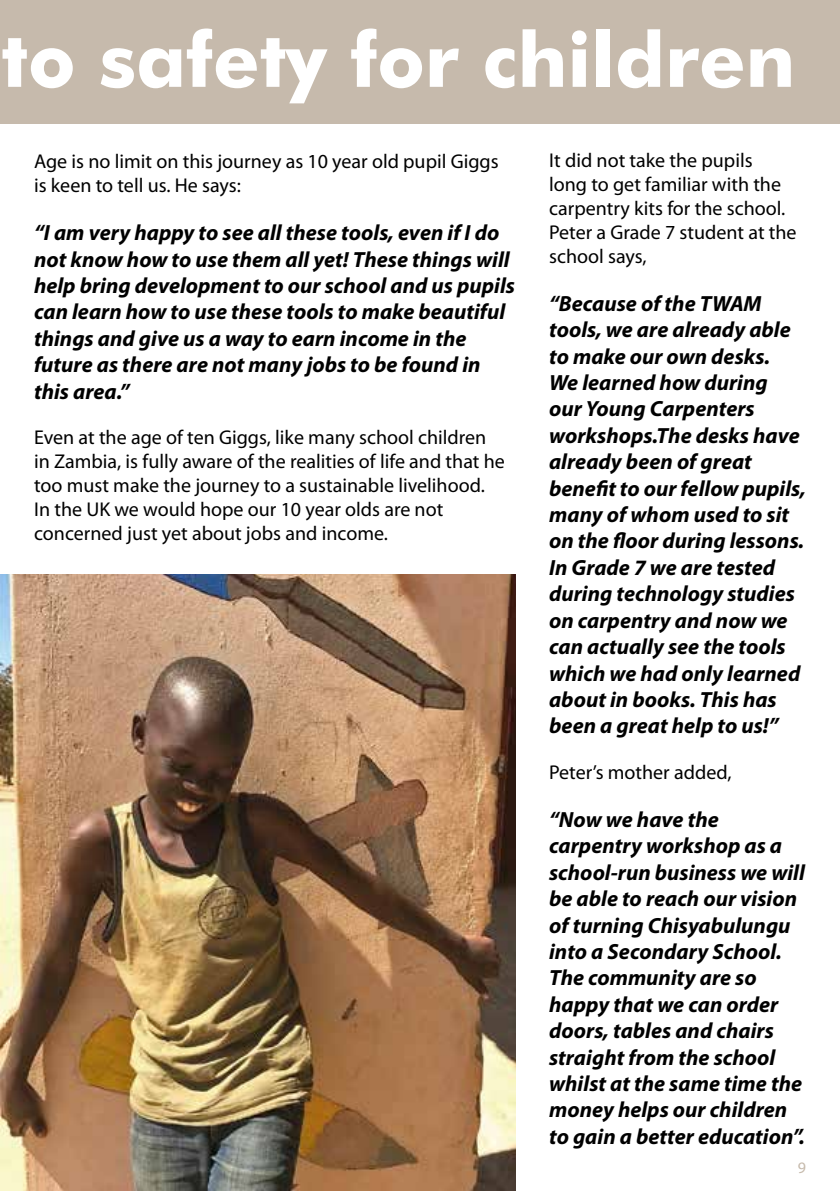
<style>
.page{position:relative;width:840px;height:1191px;background:#fff}
.page>*{position:absolute;margin:0;border:0;box-sizing:border-box;transform-origin:0 0}
.t1{font:700 76px "Futura BT";color:#fff}
.t2{font:italic 700 22px/26.4px "Myriad Pro";color:#000}
.t3{font:20px/24px "Myriad Pro";color:#000}
.t4{font:16px "Myriad Pro";color:#c6baac}
</style>
<div class="page">
<div style="left:0;top:0;width:839px;height:123px;background:#c6baac"></div>
<img style="left:0;top:574px;width:514px;height:617px">
<h1 class="t1" style="left:1px;top:14px;width:795px">to safety for children</h1>
<p class="t3" style="left:34px;top:150px;width:466px">Age is no limit on this journey as 10 year old pupil Giggs is keen to tell us. He says:</p>
<p class="t2" style="left:34px;top:220px;width:482px">“I am very happy to see all these tools, even if I do not know how to use them all yet! These things will help bring development to our school and us pupils can learn how to use these tools to make beautiful things and give us a way to earn income in the future as there are not many jobs to be found in this area.”</p>
<p class="t3" style="left:34px;top:426px;width:472px">Even at the age of ten Giggs, like many school children in Zambia, is fully aware of the realities of life and that he too must make the journey to a sustainable livelihood.<br>In the UK we would hope our 10 year olds are not concerned just yet about jobs and income.</p>
<p class="t3" style="left:549px;top:148px;width:249px">It did not take the pupils<br>long to get familiar with the carpentry kits for the school.<br>Peter a Grade 7 student at the school says,</p>
<p class="t2" style="left:549px;top:290px;width:258px">“Because of the TWAM tools, we are already able to make our own desks.<br>We learned how during our Young Carpenters workshops.The desks have already been of great benefit to our fellow pupils, many of whom used to sit on the floor during lessons.<br>In Grade 7 we are tested during technology studies on carpentry and now we can actually see the tools which we had only learned about in books. This has been a great help to us!”</p>
<p class="t3" style="left:549px;top:760px;width:184px">Peter’s mother added,</p>
<p class="t2" style="left:549px;top:806px;width:257px">“Now we have the carpentry workshop as a school-run business we will be able to reach our vision of turning Chisyabulungu into a Secondary School.<br>The community are so happy that we can order doors, tables and chairs straight from the school whilst at the same time the money helps our children to gain a better education”.</p>
<p class="t4" style="left:797px;top:1158px;width:10px">9</p>
</div>
